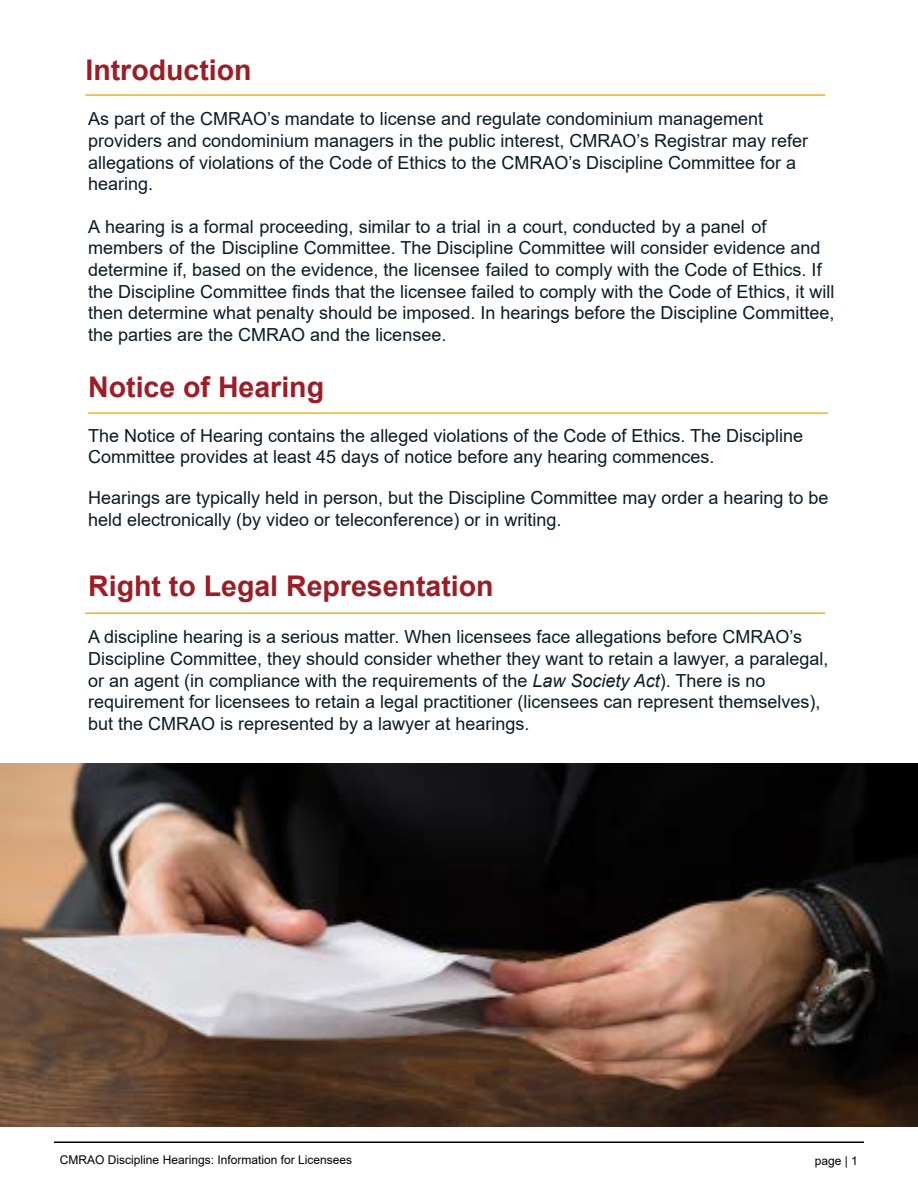
<style>
.page{position:relative;width:918px;height:1188px;background:#fff}
.page>*{position:absolute;margin:0;border:0;box-sizing:border-box;transform-origin:0 0}
.t1{font:700 28.5px "Arial";color:#9e1c26}
.t2{font:18px/21.6px "Arial";color:#0b1c25}
.t3{font:12px "Arial";color:#000101}
.s1{font-style:italic}
</style>
<div class="page">
<hr style="left:86px;top:94px;width:739px;height:2px;background:#fcaf17">
<hr style="left:54px;top:1142px;width:810px;height:1px;background:#000101">
<hr style="left:88px;top:412px;width:740px;height:2px;background:#fcaf17">
<hr style="left:85px;top:612px;width:740px;height:2px;background:#fcaf17">
<img style="left:0;top:763px;width:918px;height:364px">
<h1 class="t1" style="left:86px;top:50px;width:168px">Introduction</h1>
<p class="t2" style="left:88px;top:108px;width:721px">As part of the CMRAO’s mandate to license and regulate condominium management providers and condominium managers in the public interest, CMRAO’s Registrar may refer allegations of violations of the Code of Ethics to the CMRAO’s Discipline Committee for a hearing.</p>
<p class="t2" style="left:88px;top:215px;width:748px">A hearing is a formal proceeding, similar to a trial in a court, conducted by a panel of members of the Discipline Committee. The Discipline Committee will consider evidence and determine if, based on the evidence, the licensee failed to comply with the Code of Ethics. If the Discipline Committee finds that the licensee failed to comply with the Code of Ethics, it will then determine what penalty should be imposed. In hearings before the Discipline Committee, the parties are the CMRAO and the licensee.</p>
<h1 class="t1" style="left:88px;top:367px;width:237px">Notice of Hearing</h1>
<p class="t2" style="left:88px;top:425px;width:717px">The Notice of Hearing contains the alleged violations of the Code of Ethics. The Discipline<br>Committee provides at least 45 days of notice before any hearing commences.</p>
<p class="t2" style="left:88px;top:487px;width:742px">Hearings are typically held in person, but the Discipline Committee may order a hearing to be held electronically (by video or teleconference) or in writing.</p>
<h1 class="t1" style="left:88px;top:566px;width:407px">Right to Legal Representation</h1>
<p class="t2" style="left:88px;top:626px;width:742px">A discipline hearing is a serious matter. When licensees face allegations before CMRAO’s Discipline Committee, they should consider whether they want to retain a lawyer, a paralegal, or an agent (in compliance with the requirements of the <span class="s1">Law Society Act</span>). There is no requirement for licensees to retain a legal practitioner (licensees can represent themselves), but the CMRAO is represented by a lawyer at hearings.</p>
<p class="t3" style="left:60px;top:1151px;width:294px">CMRAO Discipline Hearings: Information for Licensees</p>
<p class="t3" style="left:815px;top:1153px;width:45px">page | 1</p>
</div>
